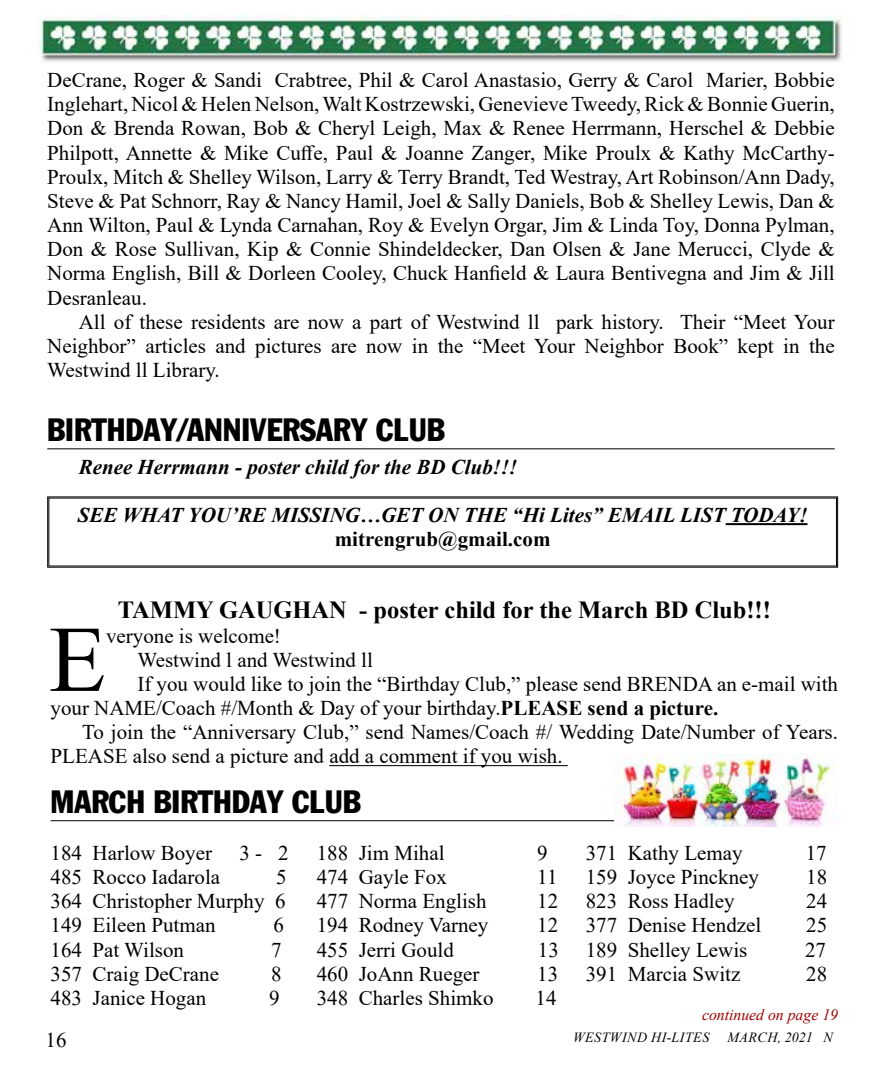
<style>
.page{position:relative;width:882px;height:1071px;background:#fff}
.page>*{position:absolute;margin:0;border:0;box-sizing:border-box;transform-origin:0 0}
.t1{font:93.98px "Times New Roman";color:#000}
.t2{font:31.5px "Franklin Gothic Condensed";color:#000}
.t3{font:700 24.5px "Times New Roman";color:#000}
.t4{font:21px/24.2px "Times New Roman";color:#000;text-align:justify}
.t5{font:italic 700 21px "Times New Roman";color:#000}
.t6{font:700 21px "Times New Roman";color:#000}
.t7{font:italic 15.75px "Times New Roman";color:#9e0000}
.t8{font:italic 14px "Times New Roman";letter-spacing:.035em;color:#000}
.s1{font-weight:700}
</style>
<div class="page">
<img style="left:37px;top:16px;width:806px;height:46px">
<hr style="left:47px;top:448px;width:788px;height:1px;background:#000">
<svg style="left:47px;top:496px;width:792px;height:72px"></svg>
<hr style="left:329px;top:765px;width:239px;height:1px;background:#000">
<hr style="left:51px;top:820px;width:787px;height:1px;background:#000">
<img style="left:615px;top:754px;width:222px;height:72px">
<p class="t4" style="left:47px;top:67px;width:789px">DeCrane, Roger &amp; Sandi Crabtree, Phil &amp; Carol Anastasio, Gerry &amp; Carol Marier, Bobbie Inglehart, Nicol &amp; Helen Nelson, Walt Kostrzewski, Genevieve Tweedy, Rick &amp; Bonnie Guerin, Don &amp; Brenda Rowan, Bob &amp; Cheryl Leigh, Max &amp; Renee Herrmann, Herschel &amp; Debbie Philpott, Annette &amp; Mike Cuffe, Paul &amp; Joanne Zanger, Mike Proulx &amp; Kathy McCarthy-Proulx, Mitch &amp; Shelley Wilson, Larry &amp; Terry Brandt, Ted Westray, Art Robinson/Ann Dady, Steve &amp; Pat Schnorr, Ray &amp; Nancy Hamil, Joel &amp; Sally Daniels, Bob &amp; Shelley Lewis, Dan &amp; Ann Wilton, Paul &amp; Lynda Carnahan, Roy &amp; Evelyn Orgar, Jim &amp; Linda Toy, Donna Pylman, Don &amp; Rose Sullivan, Kip &amp; Connie Shindeldecker, Dan Olsen &amp; Jane Merucci, Clyde &amp; Norma English, Bill &amp; Dorleen Cooley, Chuck Hanfield &amp; Laura Bentivegna and Jim &amp; Jill Desranleau.</p>
<p class="t4" style="left:47px;top:309px;width:789px;text-indent:32px">All of these residents are now a part of Westwind ll park history. Their “Meet Your Neighbor” articles and pictures are now in the “Meet Your Neighbor Book” kept in the Westwind ll Library.</p>
<h2 class="t2" style="left:47px;top:411px;width:399px">BIRTHDAY/ANNIVERSARY CLUB</h2>
<p class="t5" style="left:79px;top:452px;width:440px">Renee Herrmann - poster child for the BD Club!!!</p>
<p class="t5" style="left:78px;top:500px;width:731px">SEE WHAT YOU’RE MISSING…GET ON THE “Hi Lites” EMAIL LIST TODAY!</p>
<p class="t6" style="left:335px;top:524px;width:217px">mitrengrub@gmail.com</p>
<p class="t3" style="left:118px;top:593px;width:655px">TAMMY GAUGHAN - poster child for the March BD Club!!!</p>
<h1 class="t1" style="left:49px;top:593px;width:59px">E</h1>
<p class="t4" style="left:106px;top:623px;width:176px">veryone is welcome!</p>
<p class="t4" style="left:138px;top:647px;width:237px">Westwind l and Westwind ll</p>
<p class="t4" style="left:138px;top:671px;width:702px">If you would like to join the “Birthday Club,” please send BRENDA an e-mail with</p>
<p class="t4" style="left:51px;top:695px;width:669px">your NAME/Coach #/Month &amp; Day of your birthday.<span class="s1">PLEASE send a picture.</span></p>
<p class="t4" style="left:82px;top:719px;width:758px">To join the “Anniversary Club,” send Names/Coach #/ Wedding Date/Number of Years.</p>
<p class="t4" style="left:51px;top:744px;width:514px">PLEASE also send a picture and add a comment if you wish.</p>
<h2 class="t2" style="left:51px;top:783px;width:312px">MARCH BIRTHDAY CLUB</h2>
<p class="t4" style="left:51px;top:840px;width:163px">184 Harlow Boyer</p>
<p class="t4" style="left:240px;top:840px;width:50px">3 - 2</p>
<p class="t4" style="left:51px;top:864px;width:171px">485 Rocco Iadarola</p>
<p class="t4" style="left:317px;top:840px;width:129px">188 Jim Mihal</p>
<p class="t4" style="left:537px;top:840px;width:12px">9</p>
<p class="t4" style="left:317px;top:864px;width:132px">474 Gayle Fox</p>
<p class="t4" style="left:537px;top:864px;width:22px">11</p>
<p class="t4" style="left:317px;top:888px;width:171px">477 Norma English</p>
<p class="t4" style="left:537px;top:888px;width:22px">12</p>
<p class="t4" style="left:317px;top:913px;width:173px">194 Rodney Varney</p>
<p class="t4" style="left:537px;top:913px;width:22px">12</p>
<p class="t4" style="left:317px;top:937px;width:139px">455 Jerri Gould</p>
<p class="t4" style="left:538px;top:937px;width:22px">13</p>
<p class="t4" style="left:317px;top:961px;width:164px">460 JoAnn Rueger</p>
<p class="t4" style="left:537px;top:961px;width:22px">13</p>
<p class="t4" style="left:317px;top:985px;width:178px">348 Charles Shimko</p>
<p class="t4" style="left:536px;top:985px;width:22px">14</p>
<p class="t4" style="left:586px;top:840px;width:158px">371 Kathy Lemay</p>
<p class="t4" style="left:806px;top:840px;width:22px">17</p>
<p class="t4" style="left:586px;top:864px;width:175px">159 Joyce Pinckney</p>
<p class="t4" style="left:806px;top:864px;width:22px">18</p>
<p class="t4" style="left:586px;top:888px;width:150px">823 Ross Hadley</p>
<p class="t4" style="left:806px;top:888px;width:22px">24</p>
<p class="t4" style="left:586px;top:913px;width:177px">377 Denise Hendzel</p>
<p class="t4" style="left:806px;top:913px;width:22px">25</p>
<p class="t4" style="left:586px;top:937px;width:163px">189 Shelley Lewis</p>
<p class="t4" style="left:805px;top:937px;width:22px">27</p>
<p class="t4" style="left:586px;top:961px;width:156px">391 Marcia Switz</p>
<p class="t4" style="left:806px;top:961px;width:22px">28</p>
<p class="t4" style="left:51px;top:864px;width:238px;text-indent:226px">5<br>364 Christopher Murphy 6<br>149 Eileen Putman</p>
<p class="t4" style="left:273px;top:913px;width:12px">6</p>
<p class="t4" style="left:51px;top:937px;width:135px">164 Pat Wilson</p>
<p class="t4" style="left:271px;top:937px;width:12px">7</p>
<p class="t4" style="left:51px;top:961px;width:170px">357 Craig DeCrane</p>
<p class="t4" style="left:271px;top:961px;width:12px">8</p>
<p class="t4" style="left:51px;top:985px;width:157px">483 Janice Hogan</p>
<p class="t4" style="left:269px;top:985px;width:12px">9</p>
<p class="t7" style="left:702px;top:1003px;width:138px">continued on page 19</p>
<p class="t4" style="left:46px;top:1027px;width:22px">16</p>
<p class="t8" style="left:573px;top:1028px;width:138px">WESTWIND HI-LITES</p>
<p class="t8" style="left:727px;top:1028px;width:107px">MARCH, 2021 N</p>
</div>
